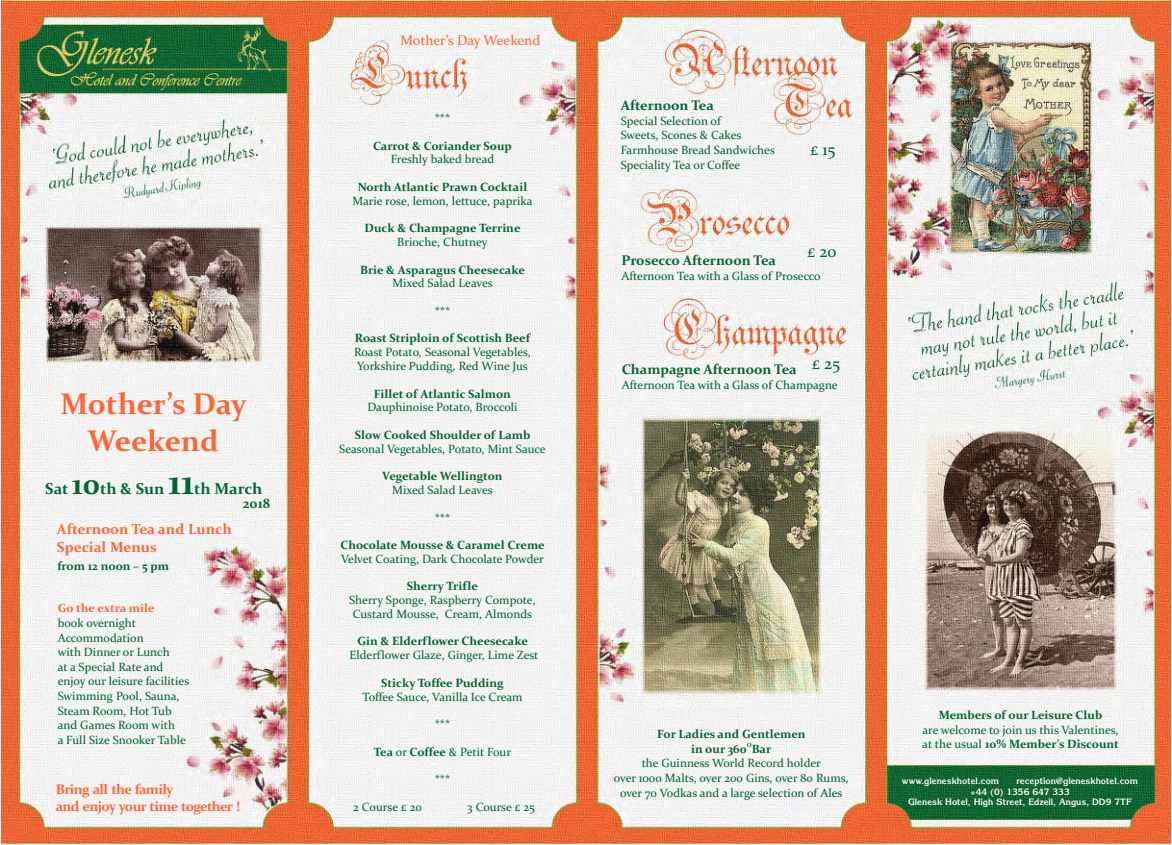
<style>
.page{position:relative;width:1172px;height:845px;background:#fff}
.page>*{position:absolute;margin:0;border:0;box-sizing:border-box;transform-origin:0 0}
.t1{font:700 36px "Constantia";color:#063}
.t2{font:700 30px/36.6px "Constantia";color:#f63;text-align:center}
.t3{font:16.7px "Constantia";color:#063}
.t4{font:700 16px "Constantia";color:#063}
.t5{font:700 14.8px/18px "Constantia";color:#f63}
.t6{font:700 14px "Constantia";color:#063}
.t7{font:700 14px/17.1px "Constantia";letter-spacing:-.05em;color:#f63}
.t8{font:14px "Constantia";color:#f63}
.t9{font:12px/14.6px "Constantia";color:#063}
.t10{font:700 12px "Constantia";color:#063}
.t11{font:700 12px "Constantia";color:#f63}
.t12{font:700 9px/10.6px "AG Kornelia";color:#fff;text-align:center}
.t13{font:700 6px "Constantia";color:#063}
.s1{font-size:30px}
.s2{font-weight:700}
</style>
<div class="page">
<img style="left:1px;top:1px;width:1169px;height:843px">
<h2 class="t2" style="left:60px;top:389px;width:187px">Mother’s Day<br>Weekend</h2>
<h3 class="t4" style="left:45px;top:482px;width:121px">Sat <span class="s1">10</span>th &amp; Sun</h3>
<h1 class="t1" style="left:168px;top:467px;width:28px">11</h1>
<h3 class="t4" style="left:194px;top:482px;width:70px">th March</h3>
<p class="t5" style="left:57px;top:521px;width:176px">Afternoon Tea and Lunch<br>Special Menus</p>
<p class="t10" style="left:57px;top:561px;width:113px">from 12 noon – 5 pm</p>
<p class="t6" style="left:243px;top:498px;width:29px">2018</p>
<p class="t11" style="left:58px;top:603px;width:98px">Go the extra mile</p>
<p class="t9" style="left:58px;top:616px;width:133px">book overnight<br>Accommodation<br>with Dinner or Lunch<br>at a Special Rate and enjoy our leisure facilities<br>Swimming Pool, Sauna,<br>Steam Room, Hot Tub and Games Room with<br>a Full Size Snooker Table</p>
<p class="t7" style="left:56px;top:782px;width:186px">Bring all the family<br>and enjoy your time together !</p>
<p class="t8" style="left:400px;top:35px;width:141px">Mother’s Day Weekend</p>
<p class="t9" style="left:434px;top:112px;width:17px">***</p>
<p class="t10" style="left:373px;top:141px;width:140px">Carrot &amp; Coriander Soup</p>
<p class="t9" style="left:390px;top:153px;width:105px">Freshly baked bread</p>
<p class="t10" style="left:358px;top:182px;width:171px">North Atlantic Prawn Cocktail</p>
<p class="t9" style="left:352px;top:194px;width:182px">Marie rose, lemon, lettuce, paprika</p>
<p class="t10" style="left:364px;top:223px;width:157px">Duck &amp; Champagne Terrine</p>
<p class="t9" style="left:397px;top:236px;width:92px">Brioche, Chutney</p>
<p class="t10" style="left:360px;top:265px;width:166px">Brie &amp; Asparagus Cheesecake</p>
<p class="t9" style="left:392px;top:277px;width:102px">Mixed Salad Leaves</p>
<p class="t9" style="left:434px;top:305px;width:17px">***</p>
<p class="t10" style="left:355px;top:333px;width:177px">Roast Striploin of Scottish Beef</p>
<p class="t9" style="left:354px;top:346px;width:178px;line-height:13.8px">Roast Potato, Seasonal Vegetables,<br>Yorkshire Pudding, Red Wine Jus</p>
<p class="t10" style="left:374px;top:388px;width:138px">Fillet of Atlantic Salmon</p>
<p class="t9" style="left:367px;top:401px;width:152px">Dauphinoise Potato, Broccoli</p>
<p class="t10" style="left:355px;top:430px;width:177px">Slow Cooked Shoulder of Lamb</p>
<p class="t9" style="left:339px;top:442px;width:208px">Seasonal Vegetables, Potato, Mint Sauce</p>
<p class="t10" style="left:382px;top:471px;width:122px">Vegetable Wellington</p>
<p class="t9" style="left:392px;top:484px;width:102px">Mixed Salad Leaves</p>
<p class="t9" style="left:434px;top:511px;width:17px">***</p>
<p class="t10" style="left:340px;top:540px;width:206px">Chocolate Mousse &amp; Caramel Creme</p>
<p class="t9" style="left:341px;top:552px;width:204px">Velvet Coating, Dark Chocolate Powder</p>
<p class="t10" style="left:407px;top:581px;width:73px">Sherry Trifle</p>
<p class="t9" style="left:349px;top:594px;width:188px;line-height:13.8px;text-align:center">Sherry Sponge, Raspberry Compote,<br>Custard Mousse, Cream, Almonds</p>
<p class="t10" style="left:357px;top:636px;width:172px">Gin &amp; Elderflower Cheesecake</p>
<p class="t9" style="left:349px;top:649px;width:190px">Elderflower Glaze, Ginger, Lime Zest</p>
<p class="t10" style="left:381px;top:678px;width:124px">Sticky Toffee Pudding</p>
<p class="t9" style="left:362px;top:690px;width:162px">Toffee Sauce, Vanilla Ice Cream</p>
<p class="t9" style="left:434px;top:718px;width:17px">***</p>
<p class="t9" style="left:374px;top:745px;width:139px"><span class="s2">Tea</span> or <span class="s2">Coffee</span> &amp; Petit Four</p>
<p class="t9" style="left:434px;top:773px;width:17px">***</p>
<p class="t9" style="left:353px;top:800px;width:70px">2 Course £ 20</p>
<p class="t9" style="left:467px;top:800px;width:69px">3 Course £ 25</p>
<p class="t6" style="left:620px;top:99px;width:95px">Afternoon Tea</p>
<p class="t9" style="left:620px;top:114px;width:156px">Special Selection of<br>Sweets, Scones &amp; Cakes<br>Farmhouse Bread Sandwiches<br>Speciality Tea or Coffee</p>
<h3 class="t3" style="left:810px;top:143px;width:27px">£ 15</h3>
<h3 class="t3" style="left:807px;top:245px;width:31px">£ 20</h3>
<p class="t6" style="left:621px;top:254px;width:156px">Prosecco Afternoon Tea</p>
<p class="t9" style="left:621px;top:269px;width:201px">Afternoon Tea with a Glass of Prosecco</p>
<h3 class="t3" style="left:811px;top:356px;width:30px">£ 25</h3>
<p class="t6" style="left:621px;top:363px;width:176px">Champagne Afternoon Tea</p>
<p class="t9" style="left:621px;top:379px;width:217px">Afternoon Tea with a Glass of Champagne</p>
<p class="t10" style="left:657px;top:729px;width:150px">For Ladies and Gentlemen</p>
<p class="t13" style="left:746px;top:742px;width:6px">O</p>
<p class="t10" style="left:691px;top:744px;width:81px">in our 360 Bar</p>
<p class="t9" style="left:614px;top:757px;width:236px;text-align:center">the Guinness World Record holder<br>over 1000 Malts, over 200 Gins, over 80 Rums, over 70 Vodkas and a large selection of Ales</p>
<p class="t10" style="left:938px;top:710px;width:165px">Members of our Leisure Club</p>
<p class="t9" style="left:922px;top:723px;width:198px">are welcome to join us this Valentines, at the usual <span class="s2">10% Member’s Discount</span></p>
<p class="t12" style="left:901px;top:776px;width:99px">www.gleneskhotel.com</p>
<p class="t12" style="left:1016px;top:776px;width:123px">reception@gleneskhotel.com</p>
<p class="t12" style="left:908px;top:787px;width:225px">+44 (0) 1356 647 333<br>Glenesk Hotel, High Street, Edzell, Angus, DD9 7TF</p>
</div>
